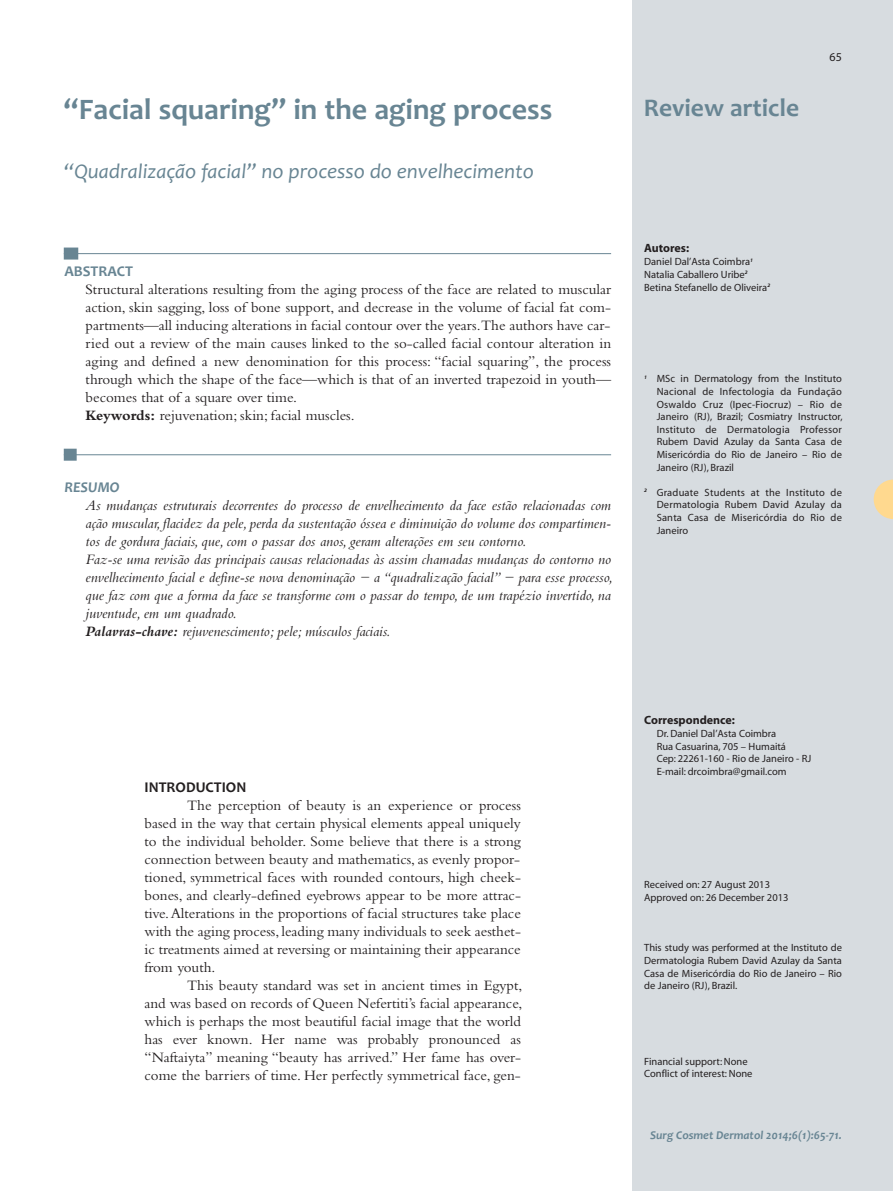
<style>
.page{position:relative;width:893px;height:1191px;background:#fff}
.page>*{position:absolute;margin:0;border:0;box-sizing:border-box;transform-origin:0 0}
.t1{font:700 30px "Candara";color:#688593}
.t2{font:700 25.5px "Candara";color:#688593}
.t3{font:italic 21px "Candara";color:#688593}
.t4{font:15px/18px "Bembo";color:#231f20;text-align:justify}
.t5{font:italic 15px/18px "Bembo";color:#231f20}
.t6{font:700 15px "Candara";color:#231f20}
.t7{font:700 15px "Candara";color:#688593}
.t8{font:italic 700 15px "Candara";color:#688593}
.t9{font:italic 700 12px "Candara";color:#688593}
.t10{font:700 12px "Myriad";color:#231f20}
.t11{font:12px "Myriad";color:#231f20}
.t12{font:10.5px/12.6px "Myriad";color:#231f20}
.s1{font-weight:700}
</style>
<div class="page">
<div style="left:633px;top:0;width:260px;height:1191px;background:#d7dce0"></div>
<hr style="left:64px;top:253px;width:547px;height:1px;background:#688593">
<div style="left:64px;top:247px;width:14px;height:12px;background:#688593"></div>
<hr style="left:64px;top:454px;width:547px;height:1px;background:#688593">
<div style="left:64px;top:449px;width:13px;height:12px;background:#688593"></div>
<svg style="left:874px;top:479px;width:19px;height:40px"></svg>
<h1 class="t1" style="left:64px;top:99px;width:490px">“Facial squaring” in the aging process</h1>
<h3 class="t3" style="left:64px;top:163px;width:472px">“Quadralização facial” no processo do envelhecimento</h3>
<p class="t7" style="left:64px;top:265px;width:70px">ABSTRACT</p>
<p class="t4" style="left:86px;top:281px;width:527px;text-align:left">Structural alterations resulting from the aging process of the face are related to muscular action, skin sagging, loss of bone support, and decrease in the volume of facial fat com&shy;partments—all inducing alterations in facial contour over the years.The authors have car&shy;ried out a review of the main causes linked to the so-called facial contour alteration in aging and defined a new denomination for this process: “facial squaring”, the process through which the shape of the face—which is that of an inverted trapezoid in youth— becomes that of a square over time.<br><span class="s1">Keywords:</span> rejuvenation; skin; facial muscles.</p>
<p class="t8" style="left:64px;top:478px;width:57px">RESU MO</p>
<p class="t5" style="left:86px;top:497px;width:529px">As mudanças estruturais decorrentes do processo de envelhecimento da face estão relacionadas com ação muscular, flacidez da pele, perda da sustentação óssea e diminuição do volume dos compartimen&shy;tos de gordura faciais, que, com o passar dos anos, geram alterações em seu contorno.<br>Faz-se uma revisão das principais causas relacionadas às assim chamadas mudanças do contorno no envelhecimento facial e define-se nova denominação − a “quadralização facial” − para esse processo, que faz com que a forma da face se transforme com o passar do tempo, de um trapézio invertido, na juventude, em um quadrado.<br><span class="s1">Palavras-chave:</span> rejuvenescimento; pele; músculos faciais.</p>
<p class="t6" style="left:145px;top:782px;width:103px">INTRODUCTION</p>
<p class="t4" style="left:145px;top:798px;width:378px;text-indent:43px">The perception of beauty is an experience or process based in the way that certain physical elements appeal uniquely to the individual beholder. Some believe that there is a strong connection between beauty and mathematics, as evenly propor&shy;tioned, symmetrical faces with rounded contours, high cheek&shy;bones, and clearly-defined eyebrows appear to be more attrac&shy;tive. Alterations in the proportions of facial structures take place with the aging process, leading many individuals to seek aesthet&shy;ic treatments aimed at reversing or maintaining their appearance from youth.</p>
<p class="t4" style="left:145px;top:978px;width:379px;text-indent:43px">This beauty standard was set in ancient times in Egypt, and was based on records of Queen Nefertiti’s facial appearance, which is perhaps the most beautiful facial image that the world has ever known. Her name was probably pronounced as “Naftaiyta” meaning “beauty has arrived.” Her fame has over&shy;come the barriers of time. Her perfectly symmetrical face, gen-</p>
<h2 class="t2" style="left:644px;top:98px;width:157px">Review article</h2>
<p class="t11" style="left:830px;top:52px;width:14px">65</p>
<p class="t10" style="left:644px;top:243px;width:47px">Autores:</p>
<p class="t12" style="left:644px;top:256px;width:127px">Daniel Dal’Asta Coimbra<sup>1<br></sup>Natalia Caballero Uribe<sup>2<br></sup>Betina Stefanello de Oliveira<sup>2</sup></p>
<p class="t12" style="left:657px;top:373px;width:187px;text-align:justify;text-indent:-12px"><sup>1</sup> MSc in Dermatology from the Instituto Nacional de Infectologia da Fundação Oswaldo Cruz (Ipec-Fiocruz) – Rio de Janeiro (RJ), Brazil; Cosmiatry Instructor, Instituto de Dermatologia Professor Rubem David Azulay da Santa Casa de Misericórdia do Rio de Janeiro – Rio de Janeiro (RJ), Brazil</p>
<p class="t12" style="left:657px;top:487px;width:187px;text-align:justify;text-indent:-12px"><sup>2</sup> Graduate Students at the Instituto de Dermatologia Rubem David Azulay da Santa Casa de Misericórdia do Rio de Janeiro</p>
<p class="t10" style="left:644px;top:715px;width:92px">Correspondence:</p>
<p class="t12" style="left:657px;top:728px;width:156px">Dr. Daniel Dal’Asta Coimbra<br>Rua Casuarina, 705 – Humaitá<br>Cep: 22261-160 - Rio de Janeiro - RJ<br>E-mail: drcoimbra@gmail.com</p>
<p class="t12" style="left:644px;top:879px;width:146px">Received on: 27 August 2013<br>Approved on: 26 December 2013</p>
<p class="t12" style="left:644px;top:942px;width:199px;text-align:justify">This study was performed at the Instituto de Dermatologia Rubem David Azulay da Santa Casa de Misericórdia do Rio de Janeiro – Rio de Janeiro (RJ), Brazil.</p>
<p class="t12" style="left:644px;top:1055px;width:110px">Financial support: None<br>Conflict of interest: None</p>
<p class="t9" style="left:650px;top:1127px;width:193px">Surg Cosmet Dermatol 2014;6(1):65-71.</p>
</div>
